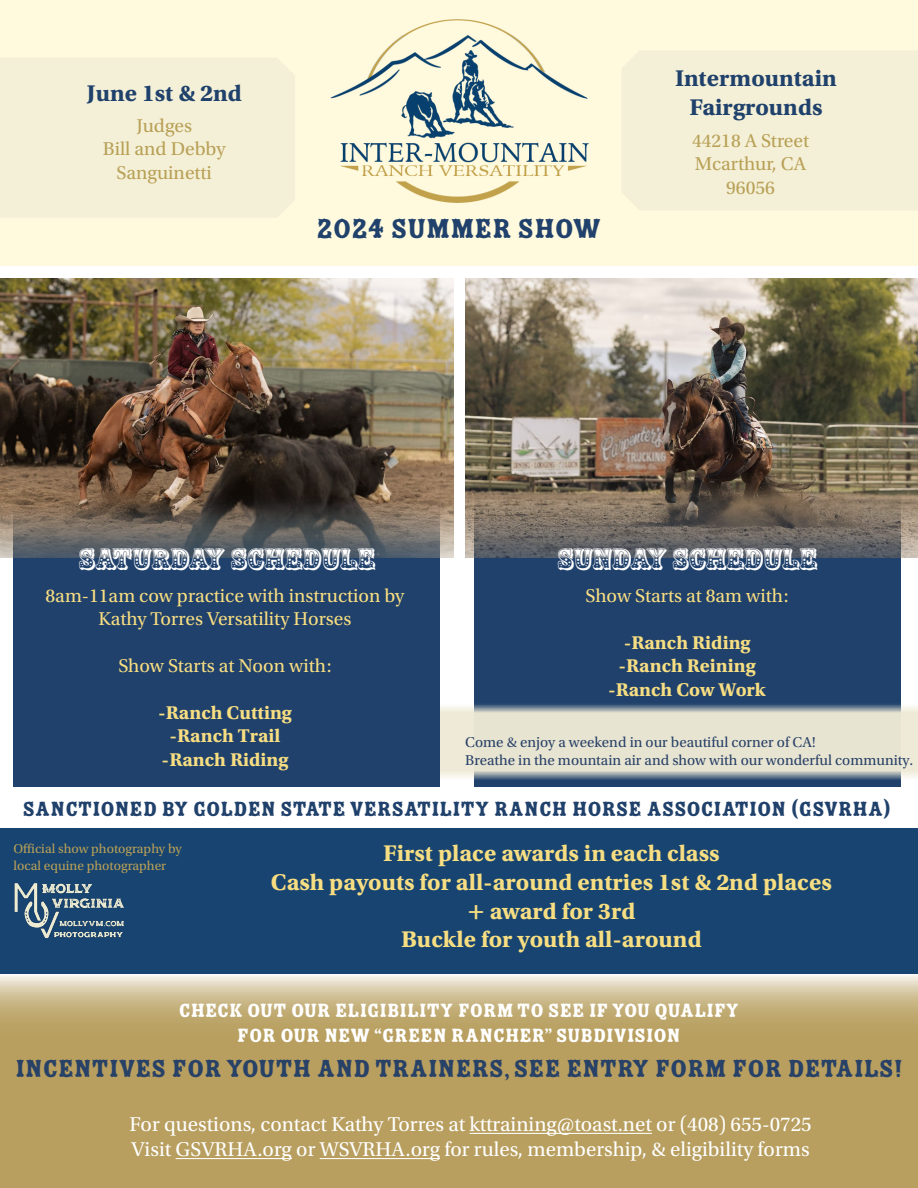
<style>
.page{position:relative;width:918px;height:1188px;background:#fff}
.page>*{position:absolute;margin:0;border:0;box-sizing:border-box;transform-origin:0 0}
.t1{font:30px "Zebrawood Std";color:#fff}
.t2{font:30px "Zebrawood Std Fill";color:#20416b}
.t3{font:27px "Zebrawood Std Fill";color:#284167}
.t4{font:24px/28.8px "Utopia Std Bold Capt";color:#f8de82;text-align:center}
.t5{font:24px/28.8px "Utopia Std Bold Capt";color:#1f416b;text-align:center}
.t6{font:22.5px "Zebrawood Std Fill";color:#20416b}
.t7{font:21px/25.2px "Utopia Std";color:#fff}
.t8{font:21px/25.2px "Zebrawood Std Fill";color:#fff;text-align:center}
.t9{font:19.5px/23.4px "Utopia Std";color:#f8de82;text-align:center}
.t10{font:19.5px/23.4px "Utopia Std Bold Capt";color:#f8de82;text-align:center}
.t11{font:19.5px/23.4px "Utopia Std";color:#b8a056;text-align:center}
.t12{font:15px/18px "Utopia Std";color:#284167}
.t13{font:13.5px/16.2px "Utopia Std";color:#baa157}
</style>
<div class="page">
<div style="left:0;top:0;width:918px;height:265px;background:#fff9dd"></div>
<svg style="left:0;top:975px;width:918px;height:213px;background:#bda76c"></svg>
<div style="left:0;top:58px;width:295px;height:159px;background:#f4f0d7"></div>
<div style="left:622px;top:51px;width:296px;height:159px;background:#f4f0d7"></div>
<div style="left:0;top:828px;width:918px;height:146px;background:#174470"></div>
<div style="left:14px;top:451px;width:426px;height:336px;background:#20416b"></div>
<img style="left:330px;top:19px;width:259px;height:184px">
<hr style="left:470px;top:1133px;width:182px;height:1px;background:#fff">
<hr style="left:176px;top:1158px;width:116px;height:1px;background:#fff">
<hr style="left:320px;top:1158px;width:120px;height:1px;background:#fff">
<div style="left:474px;top:451px;width:426px;height:336px;background:#20416b"></div>
<img style="left:465px;top:278px;width:453px;height:279px">
<img style="left:0;top:278px;width:453px;height:279px">
<svg style="left:440px;top:704px;width:478px;height:76px;background:#d3d3c8"></svg>
<img style="left:14px;top:883px;width:110px;height:56px">
<p class="t5" style="left:87px;top:79px;width:157px">June 1st &amp; 2nd</p>
<p class="t11" style="left:103px;top:114px;width:125px">Judges<br>Bill and Debby<br>Sanguinetti</p>
<h1 class="t2" style="left:317px;top:213px;width:286px">2024 SUMMER SHOW</h1>
<p class="t5" style="left:675px;top:64px;width:163px">Intermountain<br>Fairgrounds</p>
<p class="t11" style="left:692px;top:129px;width:119px">44218 A Street<br>Mcarthur, CA<br>96056</p>
<h1 class="t1" style="left:78px;top:543px;width:298px">SATURDAY SCHEDULE</h1>
<h1 class="t1" style="left:557px;top:543px;width:261px">SUNDAY SCHEDULE</h1>
<p class="t9" style="left:46px;top:584px;width:360px">8am-11am cow practice with instruction by<br>Kathy Torres Versatility Horses</p>
<p class="t9" style="left:118px;top:655px;width:215px">Show Starts at Noon with:</p>
<p class="t10" style="left:158px;top:701px;width:135px">-Ranch Cutting -Ranch Trail -Ranch Riding</p>
<p class="t9" style="left:586px;top:584px;width:205px">Show Starts at 8am with:</p>
<p class="t10" style="left:608px;top:631px;width:160px">-Ranch Riding -Ranch Reining -Ranch Cow Work</p>
<p class="t12" style="left:465px;top:734px;width:450px">Come &amp; enjoy a weekend in our beautiful corner of CA!<br>Breathe in the mountain air and show with our wonderful community.</p>
<p class="t6" style="left:23px;top:797px;width:870px">SANCTIONED BY GOLDEN STATE VERSATILITY RANCH HORSE ASSOCIATION (GSVRHA)</p>
<p class="t13" style="left:14px;top:841px;width:170px">Official show photography by local equine photographer</p>
<p class="t4" style="left:271px;top:839px;width:563px">First place awards in each class<br>Cash payouts for all-around entries 1st &amp; 2nd places + award for 3rd<br>Buckle for youth all-around</p>
<p class="t8" style="left:179px;top:998px;width:562px">CHECK OUT OUR ELIGIBILITY FORM TO SEE IF YOU QUALIFY<br>FOR OUR NEW “GREEN RANCHER” SUBDIVISION</p>
<p class="t3" style="left:15px;top:1055px;width:889px">INCENTIVES FOR YOUTH AND TRAINERS, SEE ENTRY FORM FOR DETAILS!</p>
<p class="t7" style="left:130px;top:1112px;width:684px">For questions, contact Kathy Torres at kttraining@toast.net or (408) 655-0725<br>Visit GSVRHA.org or WSVRHA.org for rules, membership, &amp; eligibility forms</p>
</div>
